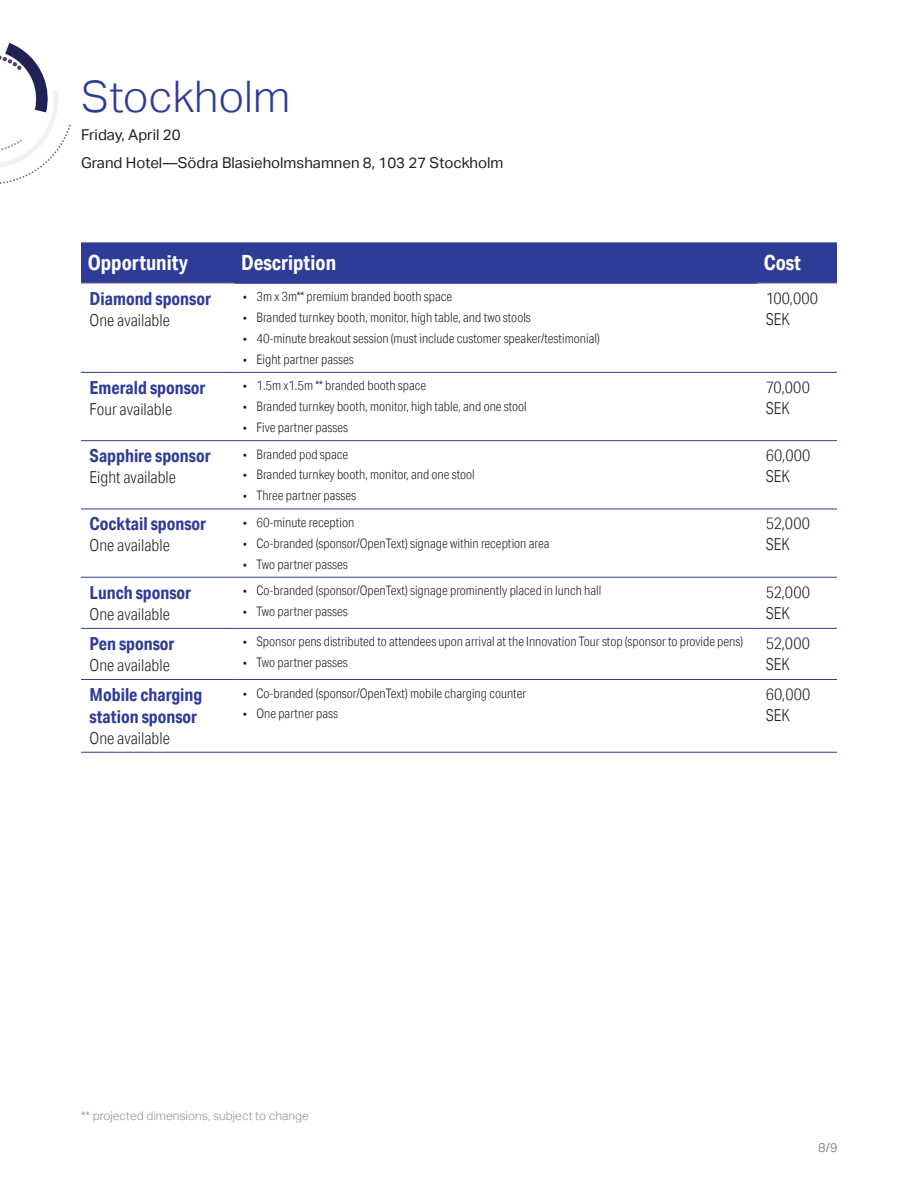
<style>
.page{position:relative;width:918px;height:1188px;background:#fff}
.page>*{position:absolute;margin:0;border:0;box-sizing:border-box;transform-origin:0 0}
.t1{font:300 43.5px "Aktiv Grotesk";color:#2e3c98}
.Table_-_H1{font:700 21px "Aktiv Grotesk Cd";color:#fff}
.Table_-_H2{font:700 18px/21.6px "Aktiv Grotesk Cd";color:#2e3c98}
.Table_-_H3{font:300 16.5px/21px "Aktiv Grotesk Cd";color:#231f20}
.Stop_date{font:15px "Aktiv Grotesk";color:#231f20}
.t2{font:300 13.2px "Aktiv Grotesk Cd";color:#231f20}
.t3{font:12.75px "Aktiv Grotesk";color:#7f929f}
.Citation{font:300 12px "Aktiv Grotesk";color:#7f929f}
</style>
<div class="page">
<div style="left:81px;top:242px;width:756px;height:41px;background:#2e3c98"></div>
<hr style="left:81px;top:283px;width:153px;height:1px;background:#a1a1a5">
<hr style="left:757px;top:283px;width:80px;height:1px;background:#a1a1a5">
<hr style="left:234px;top:283px;width:523px;height:1px;background:#2e3c98">
<hr style="left:81px;top:372px;width:153px;height:1px;background:#2e3c98">
<hr style="left:234px;top:372px;width:523px;height:1px;background:#2e3c98">
<hr style="left:757px;top:372px;width:80px;height:1px;background:#2e3c98">
<hr style="left:81px;top:440px;width:153px;height:1px;background:#2e3c98">
<hr style="left:234px;top:440px;width:523px;height:1px;background:#2e3c98">
<hr style="left:757px;top:440px;width:80px;height:1px;background:#2e3c98">
<hr style="left:81px;top:509px;width:153px;height:1px;background:#2e3c98">
<hr style="left:234px;top:509px;width:523px;height:1px;background:#2e3c98">
<hr style="left:757px;top:509px;width:80px;height:1px;background:#2e3c98">
<hr style="left:81px;top:577px;width:153px;height:1px;background:#2e3c98">
<hr style="left:234px;top:577px;width:523px;height:1px;background:#2e3c98">
<hr style="left:757px;top:577px;width:80px;height:1px;background:#2e3c98">
<hr style="left:81px;top:628px;width:153px;height:1px;background:#2e3c98">
<hr style="left:234px;top:628px;width:523px;height:1px;background:#2e3c98">
<hr style="left:757px;top:628px;width:80px;height:1px;background:#2e3c98">
<hr style="left:81px;top:679px;width:153px;height:1px;background:#2e3c98">
<hr style="left:234px;top:679px;width:523px;height:1px;background:#2e3c98">
<hr style="left:757px;top:679px;width:80px;height:1px;background:#2e3c98">
<hr style="left:81px;top:752px;width:153px;height:1px;background:#2e3c98">
<hr style="left:234px;top:752px;width:523px;height:1px;background:#2e3c98">
<hr style="left:757px;top:752px;width:80px;height:1px;background:#2e3c98">
<svg style="left:0;top:43px;width:71px;height:141px"></svg>
<h1 class="t1" style="left:81px;top:72px;width:211px">Stockholm</h1>
<p class="Stop_date" style="left:81px;top:126px;width:101px">Friday, April 20</p>
<p class="Stop_date" style="left:81px;top:154px;width:424px">Grand Hotel—Södra Blasieholmshamnen 8, 103 27 Stockholm</p>
<p class="Table_-_H1" style="left:88px;top:250px;width:102px">Opportunity</p>
<p class="Table_-_H1" style="left:241px;top:250px;width:97px">Description</p>
<p class="Table_-_H1" style="left:764px;top:250px;width:39px">Cost</p>
<p class="Table_-_H2" style="left:90px;top:287px;width:123px">Diamond sponsor</p>
<p class="Table_-_H3" style="left:90px;top:309px;width:82px">One available</p>
<p class="t2" style="left:243px;top:289px;width:211px">• 3m x 3m** premium branded booth space</p>
<p class="t2" style="left:243px;top:310px;width:289px">• Branded turnkey booth, monitor, high table, and two stools</p>
<p class="t2" style="left:243px;top:331px;width:358px">• 40-minute breakout session (must include customer speaker/testimonial)</p>
<p class="t2" style="left:243px;top:351px;width:112px">• Eight partner passes</p>
<p class="Table_-_H3" style="left:766px;top:287px;width:54px">100,000<br>SEK</p>
<p class="Table_-_H2" style="left:90px;top:376px;width:117px">Emerald sponsor</p>
<p class="Table_-_H3" style="left:90px;top:398px;width:84px">Four available</p>
<p class="t2" style="left:243px;top:378px;width:185px">• 1.5m x1.5m ** branded booth space</p>
<p class="t2" style="left:243px;top:399px;width:285px">• Branded turnkey booth, monitor, high table, and one stool</p>
<p class="t2" style="left:243px;top:420px;width:107px">• Five partner passes</p>
<p class="Table_-_H3" style="left:766px;top:376px;width:46px">70,000<br>SEK</p>
<p class="Table_-_H2" style="left:90px;top:445px;width:123px">Sapphire sponsor</p>
<p class="Table_-_H3" style="left:90px;top:467px;width:88px">Eight available</p>
<p class="t2" style="left:243px;top:446px;width:107px">• Branded pod space</p>
<p class="t2" style="left:243px;top:467px;width:233px">• Branded turnkey booth, monitor, and one stool</p>
<p class="t2" style="left:243px;top:488px;width:115px">• Three partner passes</p>
<p class="Table_-_H3" style="left:766px;top:445px;width:46px">60,000<br>SEK</p>
<p class="Table_-_H2" style="left:90px;top:513px;width:118px">Cocktail sponsor</p>
<p class="Table_-_H3" style="left:90px;top:535px;width:82px">One available</p>
<p class="t2" style="left:243px;top:515px;width:113px">• 60-minute reception</p>
<p class="t2" style="left:243px;top:536px;width:308px">• Co-branded (sponsor/OpenText) signage within reception area</p>
<p class="t2" style="left:243px;top:556px;width:106px">• Two partner passes</p>
<p class="Table_-_H3" style="left:766px;top:513px;width:46px">52,000<br>SEK</p>
<p class="Table_-_H2" style="left:90px;top:581px;width:103px">Lunch sponsor</p>
<p class="Table_-_H3" style="left:90px;top:603px;width:82px">One available</p>
<p class="t2" style="left:243px;top:583px;width:360px">• Co-branded (sponsor/OpenText) signage prominently placed in lunch hall</p>
<p class="t2" style="left:243px;top:604px;width:106px">• Two partner passes</p>
<p class="Table_-_H3" style="left:766px;top:581px;width:46px">52,000<br>SEK</p>
<p class="Table_-_H2" style="left:90px;top:632px;width:86px">Pen sponsor</p>
<p class="Table_-_H3" style="left:90px;top:654px;width:82px">One available</p>
<p class="t2" style="left:243px;top:634px;width:502px">• Sponsor pens distributed to attendees upon arrival at the Innovation Tour stop (sponsor to provide pens)</p>
<p class="t2" style="left:243px;top:655px;width:106px">• Two partner passes</p>
<p class="Table_-_H3" style="left:766px;top:632px;width:46px">52,000<br>SEK</p>
<p class="Table_-_H2" style="left:90px;top:684px;width:114px">Mobile charging station sponsor</p>
<p class="Table_-_H3" style="left:90px;top:727px;width:82px">One available</p>
<p class="t2" style="left:243px;top:685px;width:285px">• Co-branded (sponsor/OpenText) mobile charging counter</p>
<p class="t2" style="left:243px;top:706px;width:97px">• One partner pass</p>
<p class="Table_-_H3" style="left:766px;top:684px;width:46px">60,000<br>SEK</p>
<p class="Citation" style="left:81px;top:1109px;width:229px">** projected dimensions, subject to change</p>
<p class="t3" style="left:818px;top:1140px;width:21px">8/9</p>
</div>
